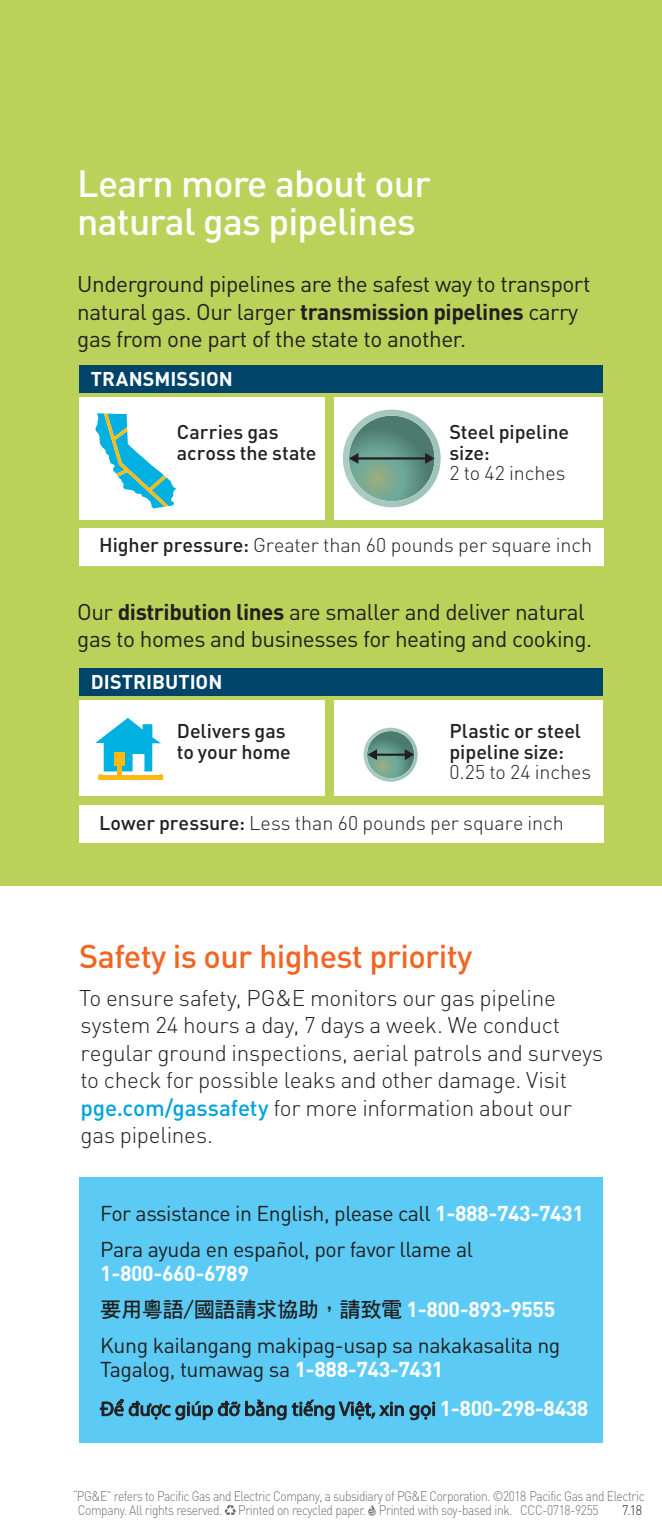
<style>
.page{position:relative;width:662px;height:1530px;background:#fff}
.page>*{position:absolute;margin:0;border:0;box-sizing:border-box;transform-origin:0 0}
.t1{font:500 37.5px/37.5px "DIN";letter-spacing:-.02em;color:#fff}
.t2{font:500 32.5px "DIN";letter-spacing:-.02em;color:#f26522}
.t3{font:300 22.5px/27.5px "DIN";letter-spacing:-.01em;color:#231f20}
.t4{font:22.5px/27.5px "DIN Pro";letter-spacing:-.02em;color:#231f20}
.t5{font:21.25px/23.8px "DIN";letter-spacing:-.02em;color:#231f20}
.t6{font:21.25px "DF Hei HK W7";letter-spacing:-.02em;color:#231f20}
.t7{font:700 21.25px "DIN";letter-spacing:-.02em;color:#fff}
.t8{font:500 19.75px/20.8px "DIN";letter-spacing:-.005em;color:#231f20}
.t9{font:300 19.75px "DIN";letter-spacing:-.005em;color:#231f20}
.t10{font:700 19.75px "DIN";color:#fff}
.t11{font:300 13.75px/13.8px "DIN";letter-spacing:-.035em;color:#6d6e71;scale:.87 1}
.t12{font:300 13.75px "DIN";color:#231f20;scale:.9 1}
.s1{font-weight:700}
.s2{font-weight:300}
.s3{font-weight:500}
.s4{font-weight:500;color:#00a3dd}
.s5{font-weight:700;color:#fff}
.s6{font-family:"DIN";font-weight:700;color:#fff}
</style>
<div class="page">
<div style="left:0;top:0;width:661px;height:886px;background:#bad15a"></div>
<div style="left:79px;top:397px;width:246px;height:123px;background:#fff"></div>
<div style="left:79px;top:528px;width:524px;height:37px;background:#fff"></div>
<div style="left:79px;top:365px;width:523px;height:28px;background:#00446a"></div>
<div style="left:334px;top:397px;width:268px;height:123px;background:#fff"></div>
<svg style="left:95px;top:413px;width:81px;height:96px"></svg>
<svg style="left:343px;top:410px;width:97px;height:97px"></svg>
<div style="left:79px;top:805px;width:524px;height:37px;background:#fff"></div>
<div style="left:79px;top:669px;width:523px;height:27px;background:#00446a"></div>
<div style="left:334px;top:700px;width:268px;height:96px;background:#fff"></div>
<div style="left:79px;top:700px;width:245px;height:96px;background:#fff"></div>
<svg style="left:95px;top:718px;width:68px;height:62px"></svg>
<svg style="left:363px;top:728px;width:54px;height:54px"></svg>
<div style="left:79px;top:1177px;width:523px;height:266px;background:#5bcbf5"></div>
<svg style="left:100px;top:1399px;width:186px;height:21px"></svg>
<svg style="left:292px;top:1400px;width:111px;height:20px"></svg>
<svg style="left:409px;top:1402px;width:26px;height:18px"></svg>
<svg style="left:224px;top:1505px;width:12px;height:11px"></svg>
<svg style="left:368px;top:1504px;width:8px;height:12px"></svg>
<h1 class="t1" style="left:77px;top:164px;width:355px">Learn more about our natural gas pipelines</h1>
<p class="t4" style="left:77px;top:268px;width:514px">Underground pipelines are the safest way to transport natural gas. Our larger <span class="s1">transmission pipelines</span> carry gas from one part of the state to another.</p>
<p class="t10" style="left:91px;top:366px;width:143px">TRANSMISSION</p>
<p class="t8" style="left:177px;top:421px;width:141px">Carries gas across the state</p>
<p class="t8" style="left:449px;top:421px;width:121px">Steel pipeline size:<br><span class="s2">2 to 42 inches</span></p>
<p class="t9" style="left:99px;top:533px;width:494px"><span class="s3">Higher pressure:</span> Greater than 60 pounds per square inch</p>
<p class="t4" style="left:77px;top:596px;width:516px">Our <span class="s1">distribution lines</span> are smaller and deliver natural gas to homes and businesses for heating and cooking.</p>
<p class="t10" style="left:91px;top:669px;width:133px">DISTRIBUTION</p>
<p class="t8" style="left:177px;top:720px;width:115px">Delivers gas to your home</p>
<p class="t8" style="left:449px;top:720px;width:143px">Plastic or steel pipeline size:<br><span class="s2">0.25 to 24 inches</span></p>
<p class="t9" style="left:99px;top:810px;width:466px"><span class="s3">Lower pressure:</span> Less than 60 pounds per square inch</p>
<h1 class="t2" style="left:79px;top:936px;width:394px">Safety is our highest priority</h1>
<p class="t3" style="left:79px;top:984px;width:525px">To ensure safety, PG&amp;E monitors our gas pipeline system 24 hours a day, 7 days a week. We conduct regular ground inspections, aerial patrols and surveys to check for possible leaks and other damage. Visit <span class="s4">pge.com/gassafety</span> for more information about our gas pipelines.</p>
<p class="t5" style="left:100px;top:1201px;width:485px">For assistance in English, please call <span class="s5">1-888-743-7431</span></p>
<p class="t5" style="left:100px;top:1237px;width:374px">Para ayuda en español, por favor llame al<br><span class="s5">1-800-660-6789</span></p>
<p class="t6" style="left:100px;top:1298px;width:456px">要用粵語/國語請求協助，請致電 <span class="s6">1-800-893-9555</span></p>
<p class="t5" style="left:100px;top:1333px;width:461px">Kung kailangang makipag-usap sa nakakasalita ng<br>Tagalog, tumawag sa <span class="s5">1-888-743-7431</span></p>
<p class="t7" style="left:439px;top:1394px;width:150px">1-800-298-8438</p>
<p class="t11" style="left:78px;top:1489px;width:652px;text-indent:-5px">“PG&amp;E” refers to Pacific Gas and Electric Company, a subsidiary of PG&amp;E Corporation. ©2018 Pacific Gas and Electric<br>Company. All rights reserved. Printed on recycled paper. Printed with soy-based ink. CCC-0718-9255</p>
<p class="t12" style="left:622px;top:1501px;width:24px">7.18</p>
</div>
